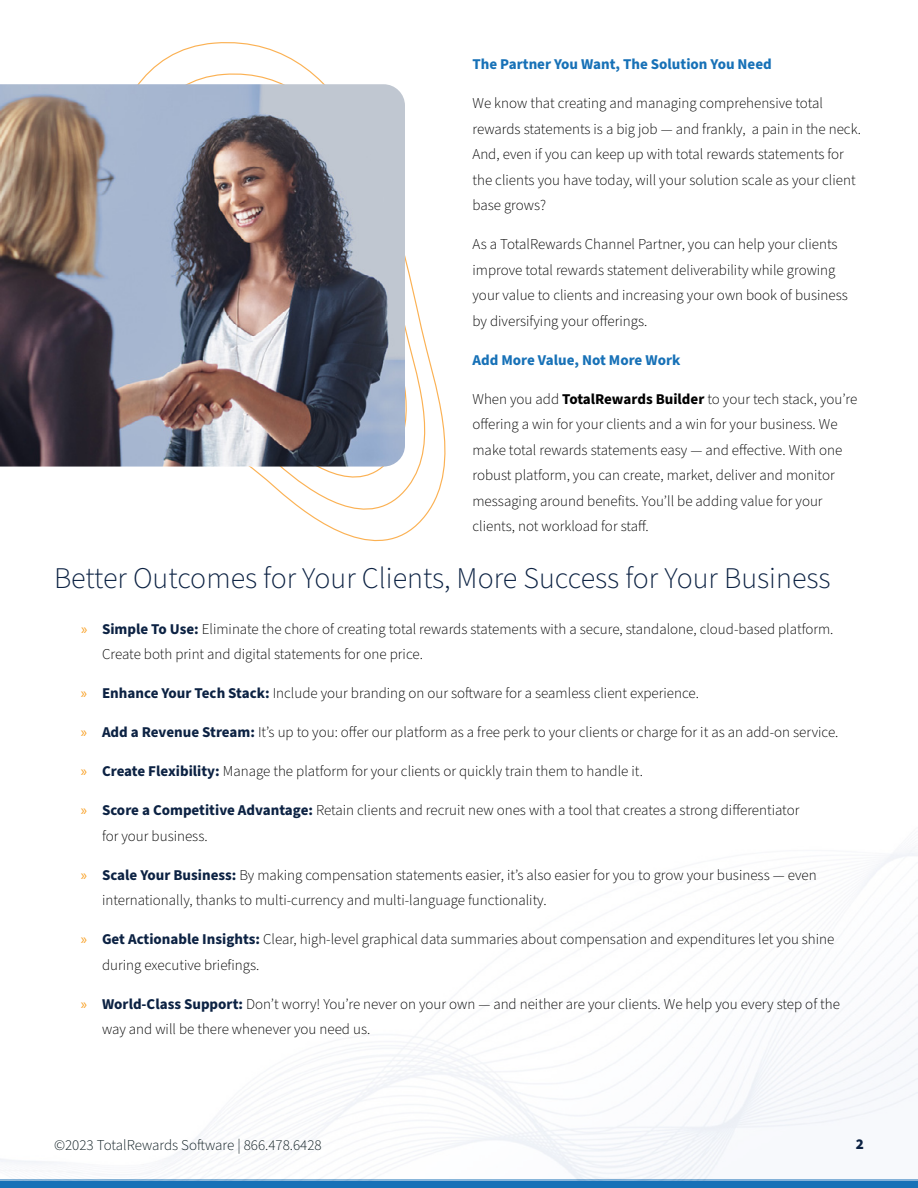
<style>
.page{position:relative;width:918px;height:1188px;background:#fff}
.page>*{position:absolute;margin:0;border:0;box-sizing:border-box;transform-origin:0 0}
.t1{font:300 30px "Source Sans Pro";color:#0c2243}
.t2{font:300 15px/25.5px "Source Sans Pro";color:#000}
.t3{font:700 15px "Source Sans Pro";color:#1771b7}
.t4{font:300 15px "Source Sans Pro";color:#0b1a1f}
.t5{font:900 15px "Source Sans Pro";color:#0c2243}
.s1{font-weight:700}
.s2{font-family:"Myriad Pro";font-weight:400;color:#f9a024}
.s3{font-weight:700;color:#0c2243}
</style>
<div class="page">
<div style="left:0;top:1179px;width:918px;height:9px;background:#1771b7"></div>
<svg style="left:138px;top:42px;width:308px;height:500px"></svg>
<img style="left:0;top:847px;width:918px;height:333px">
<img style="left:0;top:84px;width:405px;height:383px">
<p class="t3" style="left:472px;top:54px;width:301px">The Partner You Want, The Solution You Need</p>
<p class="t2" style="left:472px;top:91px;width:390px">We know that creating and managing comprehensive total rewards statements is a big job — and frankly, a pain in the neck.<br>And, even if you can keep up with total rewards statements for the clients you have today, will your solution scale as your client base grows?</p>
<p class="t2" style="left:472px;top:232px;width:377px">As a TotalRewards Channel Partner, you can help your clients improve total rewards statement deliverability while growing your value to clients and increasing your own book of business by diversifying your offerings.</p>
<p class="t3" style="left:472px;top:350px;width:209px">Add More Value, Not More Work</p>
<p class="t2" style="left:472px;top:387px;width:386px">When you add <span class="s1">TotalRewards Builder</span> to your tech stack, you’re offering a win for your clients and a win for your business. We make total rewards statements easy — and effective. With one robust platform, you can create, market, deliver and monitor messaging around benefits. You’ll be adding value for your clients, not workload for staff.</p>
<h1 class="t1" style="left:54px;top:558px;width:778px">Better Outcomes for Your Clients, More Success for Your Business</h1>
<p class="t2" style="left:102px;top:616px;width:733px;text-indent:-21px"><span class="s2">»</span> <span class="s3">Simple To Use:</span> Eliminate the chore of creating total rewards statements with a secure, standalone, cloud-based platform.<br>Create both print and digital statements for one price.</p>
<p class="t2" style="left:81px;top:681px;width:620px"><span class="s2">»</span> <span class="s3">Enhance Your Tech Stack:</span> Include your branding on our software for a seamless client experience.</p>
<p class="t2" style="left:81px;top:720px;width:759px"><span class="s2">»</span> <span class="s3">Add a Revenue Stream:</span> It’s up to you: offer our platform as a free perk to your clients or charge for it as an add-on service.</p>
<p class="t2" style="left:81px;top:759px;width:564px"><span class="s2">»</span> <span class="s3">Create Flexibility:</span> Manage the platform for your clients or quickly train them to handle it.</p>
<p class="t2" style="left:102px;top:798px;width:699px;text-indent:-21px"><span class="s2">»</span> <span class="s3">Score a Competitive Advantage:</span> Retain clients and recruit new ones with a tool that creates a strong differentiator for your business.</p>
<p class="t2" style="left:102px;top:862px;width:716px;text-indent:-21px"><span class="s2">»</span> <span class="s3">Scale Your Business:</span> By making compensation statements easier, it’s also easier for you to grow your business — even internationally, thanks to multi-currency and multi-language functionality.</p>
<p class="t2" style="left:102px;top:927px;width:734px;text-indent:-21px"><span class="s2">»</span> <span class="s3">Get Actionable Insights:</span> Clear, high-level graphical data summaries about compensation and expenditures let you shine during executive briefings.</p>
<p class="t2" style="left:102px;top:991px;width:740px;text-indent:-21px"><span class="s2">»</span> <span class="s3">World-Class Support:</span> Don’t worry! You’re never on your own — and neither are your clients. We help you every step of the way and will be there whenever you need us.</p>
<p class="t4" style="left:54px;top:1135px;width:269px">©2023 TotalRewards Software | 866.478.6428</p>
<p class="t5" style="left:856px;top:1134px;width:10px">2</p>
</div>
